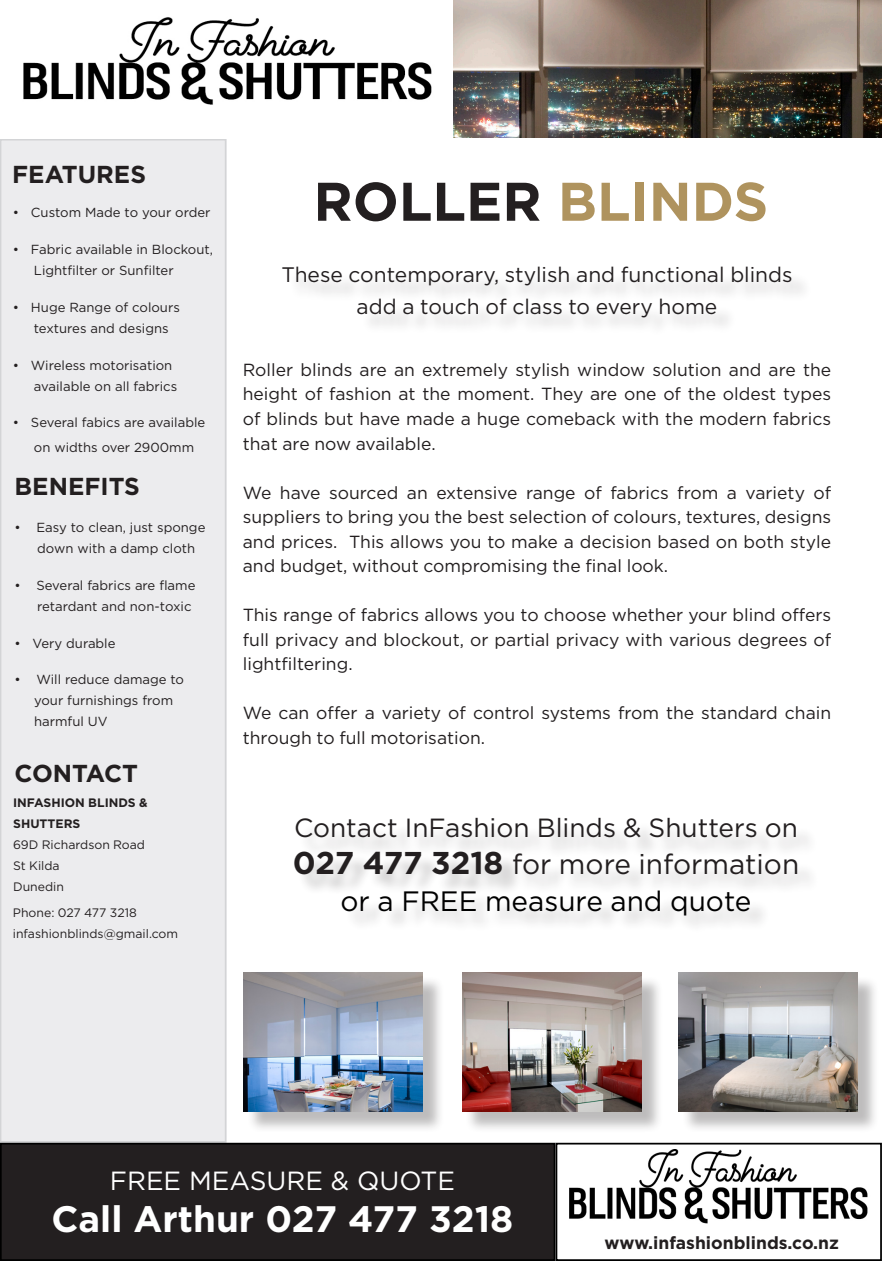
<style>
.page{position:relative;width:882px;height:1261px;background:#fff}
.page>*{position:absolute;margin:0;border:0;box-sizing:border-box;transform-origin:0 0}
.t1{font:700 54.25px "Gotham";color:#231f20}
.t2{font:700 36.75px "Gotham";color:#fff}
.t3{font:28px "Gotham";color:#231f20}
.t4{font:28px "Gotham";color:#000}
.t5{font:26.25px "Gotham";color:#231f20}
.t6{font:26.25px "Gotham";color:#fff}
.t7{font:700 24.5px "Gotham";color:#231f20}
.t8{font:21px "Gotham";color:#231f20}
.t9{font:17.5px/24.5px "Gotham";color:#231f20;text-align:justify}
.t10{font:700 17.5px "Gotham";color:#231f20}
.t11{font:13.12px/21px "Gotham";color:#231f20}
.t12{font:12.25px "Gotham";color:#231f20}
.t13{font:700 12.25px "Gotham";color:#231f20}
.s1{color:#af935e}
.s2{font-weight:700;font-size:31.5px}
</style>
<div class="page">
<div style="left:1px;top:140px;width:225px;height:1001px;background:#ececee"></div>
<div style="left:0;top:139px;width:227px;height:1003px;border:2px solid #d3d4d6"></div>
<img style="left:453px;top:0;width:429px;height:137px">
<div style="left:465px;top:975px;width:198px;height:158px;background:#231f20;opacity:.3"></div>
<img style="left:462px;top:972px;width:179px;height:139px">
<div style="left:681px;top:975px;width:198px;height:158px;background:#231f20;opacity:.3"></div>
<img style="left:679px;top:972px;width:179px;height:139px">
<div style="left:247px;top:975px;width:197px;height:158px;background:#231f20;opacity:.3"></div>
<img style="left:244px;top:972px;width:179px;height:139px">
<div style="left:297px;top:821px;width:522px;height:114px;background:#231f20;opacity:.25"></div>
<div style="left:1px;top:1143px;width:554px;height:116px;background:#231f20"></div>
<div style="left:0;top:1142px;width:555px;height:118px;border:2px solid #000"></div>
<div style="left:556px;top:1142px;width:326px;height:118px;border:2px solid #000"></div>
<img style="left:569px;top:1149px;width:299px;height:75px">
<img style="left:23px;top:17px;width:409px;height:88px">
<p class="t7" style="left:12px;top:158px;width:135px">FEATURES</p>
<p class="t11" style="left:13px;top:202px;width:199px">• Custom Made to your order</p>
<p class="t11" style="left:34px;top:238px;width:181px;text-indent:-21px">• Fabric available in Blockout,<br>Lightfilter or Sunfilter</p>
<p class="t11" style="left:34px;top:296px;width:148px;text-indent:-21px">• Huge Range of colours textures and designs</p>
<p class="t11" style="left:34px;top:354px;width:145px;text-indent:-21px">• Wireless motorisation available on all fabrics</p>
<p class="t11" style="left:34px;top:410px;width:173px;line-height:24.5px;text-indent:-21px">• Several fabics are available on widths over 2900mm</p>
<p class="t7" style="left:15px;top:470px;width:127px">BENEFITS</p>
<p class="t11" style="left:37px;top:516px;width:170px;text-indent:-23px">• Easy to clean, just sponge down with a damp cloth</p>
<p class="t11" style="left:37px;top:574px;width:160px;text-indent:-23px">• Several fabrics are flame retardant and non-toxic</p>
<p class="t11" style="left:14px;top:632px;width:103px">• Very durable</p>
<p class="t11" style="left:34px;top:668px;width:151px;text-indent:-20px">• Will reduce damage to your furnishings from harmful UV</p>
<p class="t7" style="left:14px;top:757px;width:125px">CONTACT</p>
<p class="t13" style="left:13px;top:794px;width:136px">INFASHION BLINDS &amp;</p>
<p class="t13" style="left:13px;top:815px;width:69px">SHUTTERS</p>
<p class="t12" style="left:13px;top:836px;width:133px">69D Richardson Road</p>
<p class="t12" style="left:13px;top:857px;width:48px">St Kilda</p>
<p class="t12" style="left:13px;top:878px;width:52px">Dunedin</p>
<p class="t12" style="left:13px;top:904px;width:125px">Phone: 027 477 3218</p>
<p class="t12" style="left:13px;top:925px;width:167px">infashionblinds@gmail.com</p>
<p class="t1" style="left:313px;top:165px;width:456px">ROLLER <span class="s1">BLINDS</span></p>
<p class="t8" style="left:281px;top:261px;width:513px">These contemporary, stylish and functional blinds</p>
<p class="t8" style="left:357px;top:293px;width:362px">add a touch of class to every home</p>
<p class="t9" style="left:243px;top:357px;width:590px">Roller blinds are an extremely stylish window solution and are the height of fashion at the moment. They are one of the oldest types of blinds but have made a huge comeback with the modern fabrics that are now available.</p>
<p class="t9" style="left:243px;top:479px;width:590px">We have sourced an extensive range of fabrics from a variety of suppliers to bring you the best selection of colours, textures, designs and prices. This allows you to make a decision based on both style and budget, without compromising the final look.</p>
<p class="t9" style="left:243px;top:602px;width:590px">This range of fabrics allows you to choose whether your blind offers full privacy and blockout, or partial privacy with various degrees of lightfiltering.</p>
<p class="t9" style="left:243px;top:700px;width:590px">We can offer a variety of control systems from the standard chain through to full motorisation.</p>
<p class="t5" style="left:294px;top:810px;width:505px">Contact InFashion Blinds &amp; Shutters on</p>
<p class="t3" style="left:293px;top:845px;width:508px"><span class="s2">027 477 3218</span> for more information</p>
<p class="t4" style="left:341px;top:882px;width:412px">or a FREE measure and quote</p>
<p class="t6" style="left:110px;top:1163px;width:347px">FREE MEASURE &amp; QUOTE</p>
<p class="t2" style="left:51px;top:1194px;width:463px">Call Arthur 027 477 3218</p>
<p class="t10" style="left:605px;top:1230px;width:236px">www.infashionblinds.co.nz</p>
</div>
